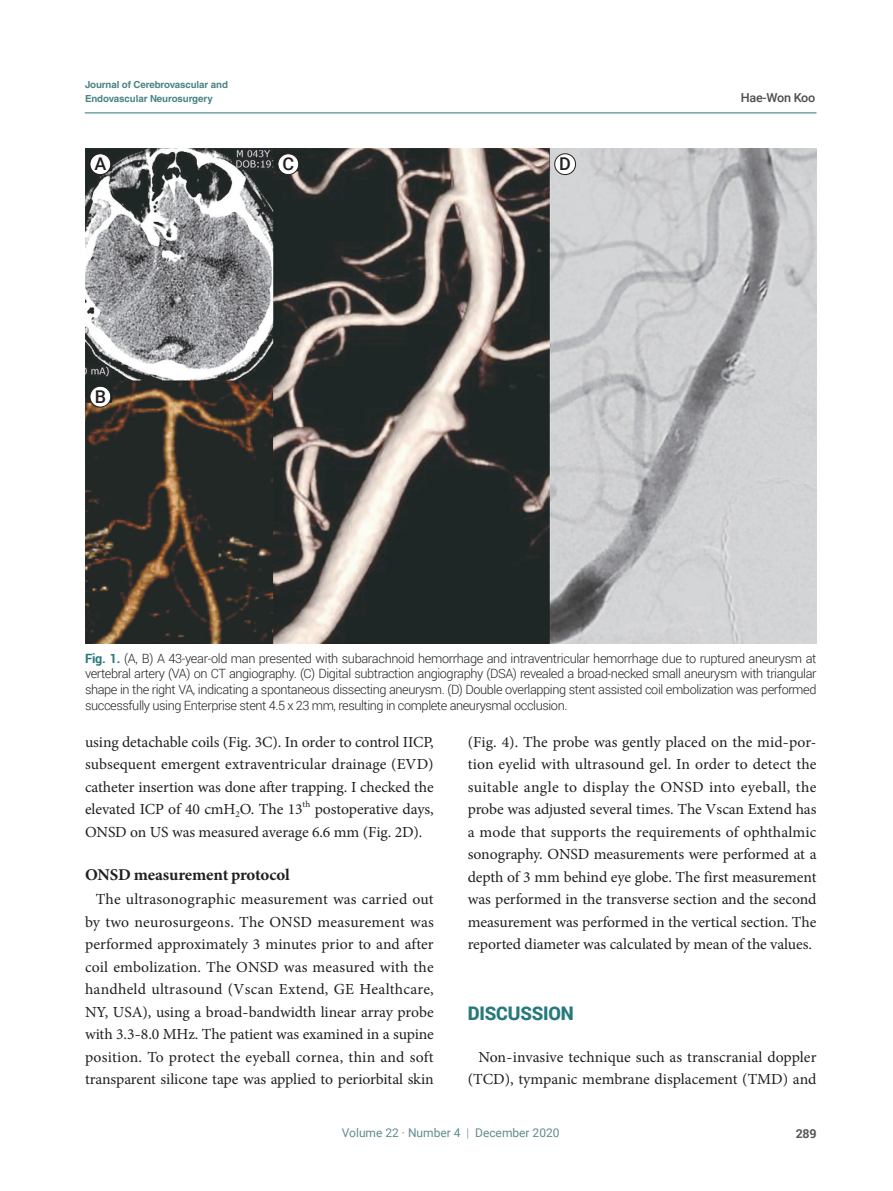
<style>
.page{position:relative;width:893px;height:1191px;background:#fff}
.page>*{position:absolute;margin:0;border:0;box-sizing:border-box;transform-origin:0 0}
.t1{font:900 18.75px "Roboto";letter-spacing:-.01em;color:#28797b}
.t2{font:500 17.7px "Roboto";color:#231f20}
.t3{font:700 16.5px "Minion Pro";letter-spacing:-.01em;color:#231f20}
.t4{font:15.3px/22.5px "Minion Pro";letter-spacing:-.005em;color:#231f20;text-align:justify}
.t5{font:300 12.75px/15.8px "Roboto";letter-spacing:-.03em;color:#231f20;text-align:justify}
.t6{font:500 12.3px "Roboto";letter-spacing:-.02em;color:#4b4c4d}
.t7{font:700 12.3px "Roboto";color:#57585a}
.t8{font:12px "Roboto";color:#618c8d}
.t9{font:700 9.75px/13.5px "Helvetica LT Std";letter-spacing:-.01em;color:#498384}
.t10{font:9px "Minion Pro";color:#231f20}
.s1{font-weight:700;color:#28797b}
.s2{font-weight:300}
</style>
<div class="page">
<hr style="left:85px;top:112px;width:731px;height:1px;background:#28797b">
<img style="left:85px;top:149px;width:731px;height:494px">
<div style="left:90px;top:154px;width:21px;height:21px;background:#fff;border-radius:50%"></div>
<div style="left:90px;top:153px;width:21px;height:22px;border:1px solid #231f20;border-radius:50%"></div>
<div style="left:278px;top:154px;width:21px;height:21px;background:#fff;border-radius:50%"></div>
<div style="left:278px;top:153px;width:21px;height:22px;border:1px solid #231f20;border-radius:50%"></div>
<div style="left:555px;top:154px;width:20px;height:21px;background:#fff;border-radius:50%"></div>
<div style="left:554px;top:153px;width:22px;height:22px;border:1px solid #231f20;border-radius:50%"></div>
<div style="left:90px;top:386px;width:21px;height:21px;background:#fff;border-radius:50%"></div>
<div style="left:90px;top:386px;width:21px;height:21px;border:1px solid #231f20;border-radius:50%"></div>
<p class="t9" style="left:85px;top:78px;width:144px">Journal of Cerebrovascular and<br>Endovascular Neurosurgery</p>
<p class="t2" style="left:94px;top:152px;width:13px">A</p>
<p class="t2" style="left:282px;top:152px;width:13px">C</p>
<p class="t2" style="left:559px;top:152px;width:13px">D</p>
<p class="t2" style="left:95px;top:384px;width:13px">B</p>
<p class="t6" style="left:741px;top:89px;width:76px">Hae-Won Koo</p>
<p class="t5" style="left:85px;top:650px;width:733px"><span class="s1">Fig. 1.</span> (A, B) A 43-year-old man presented with subarachnoid hemorrhage and intraventricular hemorrhage due to ruptured aneurysm at vertebral artery (VA) on CT angiography. (C) Digital subtraction angiography (DSA) revealed a broad-necked small aneurysm with triangular shape in the right VA, indicating a spontaneous dissecting aneurysm. (D) Double overlapping stent assisted coil embolization was performed successfully using Enterprise stent 4.5 x 23 mm, resulting in complete aneurysmal occlusion.</p>
<p class="t4" style="left:85px;top:730px;width:350px">using detachable coils (Fig. 3C). In order to control IICP, subsequent emergent extraventricular drainage (EVD) catheter insertion was done after trapping. I checked the elevated ICP of 40 cmH<sub>2</sub>O. The 13</p>
<p class="t10" style="left:303px;top:798px;width:9px">th</p>
<p class="t4" style="left:85px;top:798px;width:350px;text-indent:230px">postoperative days,<br>ONSD on US was measured average 6.6 mm (Fig. 2D).</p>
<p class="t3" style="left:85px;top:863px;width:206px">ONSD measurement protocol</p>
<p class="t4" style="left:85px;top:888px;width:350px;text-indent:11px">The ultrasonographic measurement was carried out by two neurosurgeons. The ONSD measurement was performed approximately 3 minutes prior to and after coil embolization. The ONSD was measured with the handheld ultrasound (Vscan Extend, GE Healthcare, NY, USA), using a broad-bandwidth linear array probe with 3.3-8.0 MHz. The patient was examined in a supine position. To protect the eyeball cornea, thin and soft transparent silicone tape was applied to periorbital skin</p>
<p class="t4" style="left:468px;top:730px;width:350px">(Fig. 4). The probe was gently placed on the mid-por&shy;tion eyelid with ultrasound gel. In order to detect the suitable angle to display the ONSD into eyeball, the probe was adjusted several times. The Vscan Extend has a mode that supports the requirements of ophthalmic sonography. ONSD measurements were performed at a depth of 3 mm behind eye globe. The first measurement was performed in the transverse section and the second measurement was performed in the vertical section. The reported diameter was calculated by mean of the values.</p>
<p class="t1" style="left:468px;top:1000px;width:108px">DISCUSSION</p>
<p class="t4" style="left:468px;top:1045px;width:350px;text-align:right">Non-invasive technique such as transcranial doppler (TCD), tympanic membrane displacement (TMD) and</p>
<p class="t8" style="left:342px;top:1124px;width:219px">Volume 22 · Number 4 <span class="s2">|</span> December 2020</p>
<p class="t7" style="left:796px;top:1124px;width:22px">289</p>
</div>
